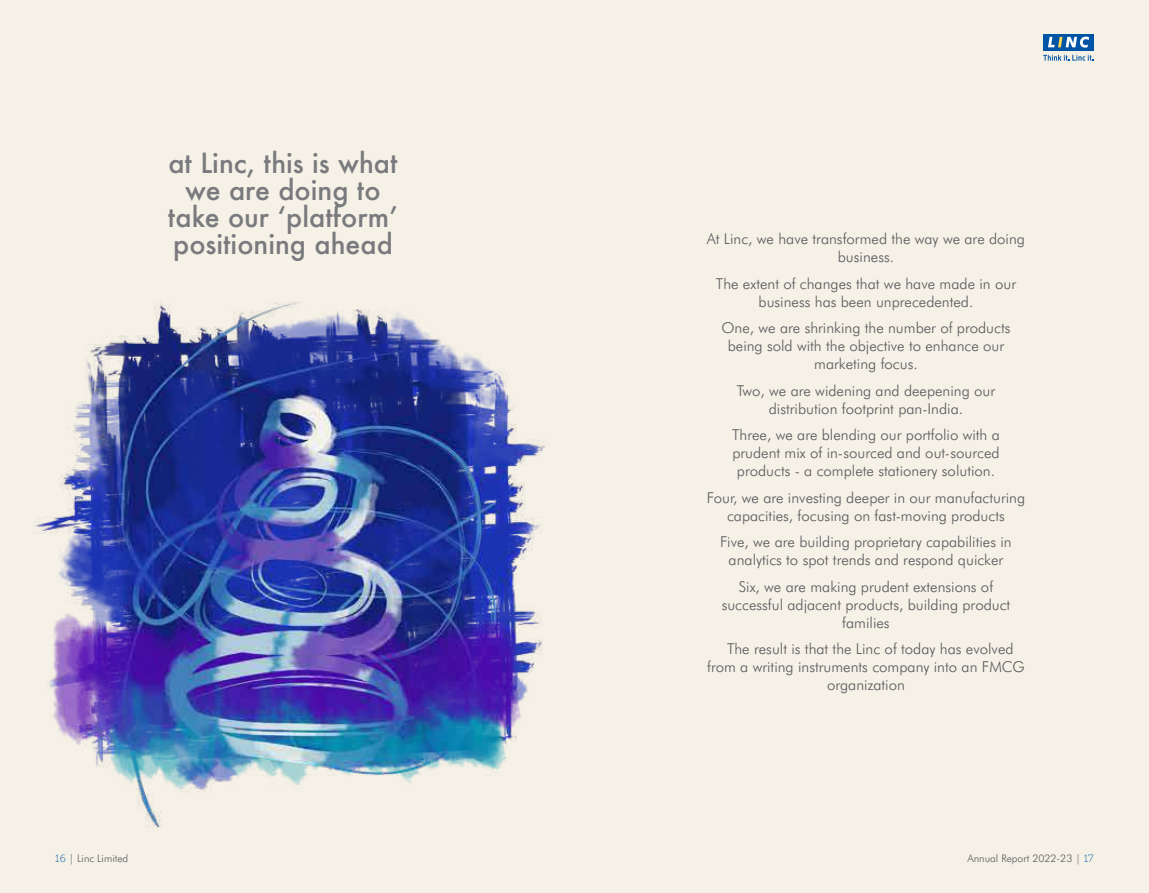
<style>
.page{position:relative;width:1149px;height:893px;background:#fff}
.page>*{position:absolute;margin:0;border:0;box-sizing:border-box;transform-origin:0 0}
.t1{font:500 27px/27px "Futura";color:#797a7d;text-align:center}
.t2{font:300 15px/18px "Futura BT";color:#58595b;text-align:center}
.t3{font:300 10.5px "Futura BT";color:#58595b}
.s1{font-family:"Museo Slab 100";font-weight:400;color:#0054a6}
</style>
<div class="page">
<img style="left:0;top:0;width:1148px;height:893px">
<div style="left:1042px;top:34px;width:51px;height:16px;background:#0054a6"></div>
<svg style="left:1048px;top:37px;width:40px;height:11px"></svg>
<svg style="left:1042px;top:55px;width:51px;height:6px"></svg>
<h1 class="t1" style="left:168px;top:149px;width:232px">at Linc, this is what we are doing to take our ‘platform’ positioning ahead</h1>
<p class="t2" style="left:706px;top:230px;width:319px">At Linc, we have transformed the way we are doing business.</p>
<p class="t2" style="left:715px;top:274px;width:301px">The extent of changes that we have made in our business has been unprecedented.</p>
<p class="t2" style="left:721px;top:319px;width:290px">One, we are shrinking the number of products being sold with the objective to enhance our marketing focus.</p>
<p class="t2" style="left:736px;top:381px;width:260px">Two, we are widening and deepening our distribution footprint pan-India.</p>
<p class="t2" style="left:732px;top:426px;width:269px">Three, we are blending our portfolio with a prudent mix of in-sourced and out-sourced products - a complete stationery solution.</p>
<p class="t2" style="left:706px;top:488px;width:320px">Four, we are investing deeper in our manufacturing capacities, focusing on fast-moving products</p>
<p class="t2" style="left:720px;top:533px;width:293px">Five, we are building proprietary capabilities in analytics to spot trends and respond quicker</p>
<p class="t2" style="left:721px;top:577px;width:290px">Six, we are making prudent extensions of successful adjacent products, building product families</p>
<p class="t2" style="left:707px;top:640px;width:319px">The result is that the Linc of today has evolved from a writing instruments company into an FMCG organization</p>
<p class="t3" style="left:55px;top:852px;width:74px"><span class="s1">16</span> | Linc Limited</p>
<p class="t3" style="left:967px;top:852px;width:128px">Annual Report 2022-23 | <span class="s1">17</span></p>
</div>
